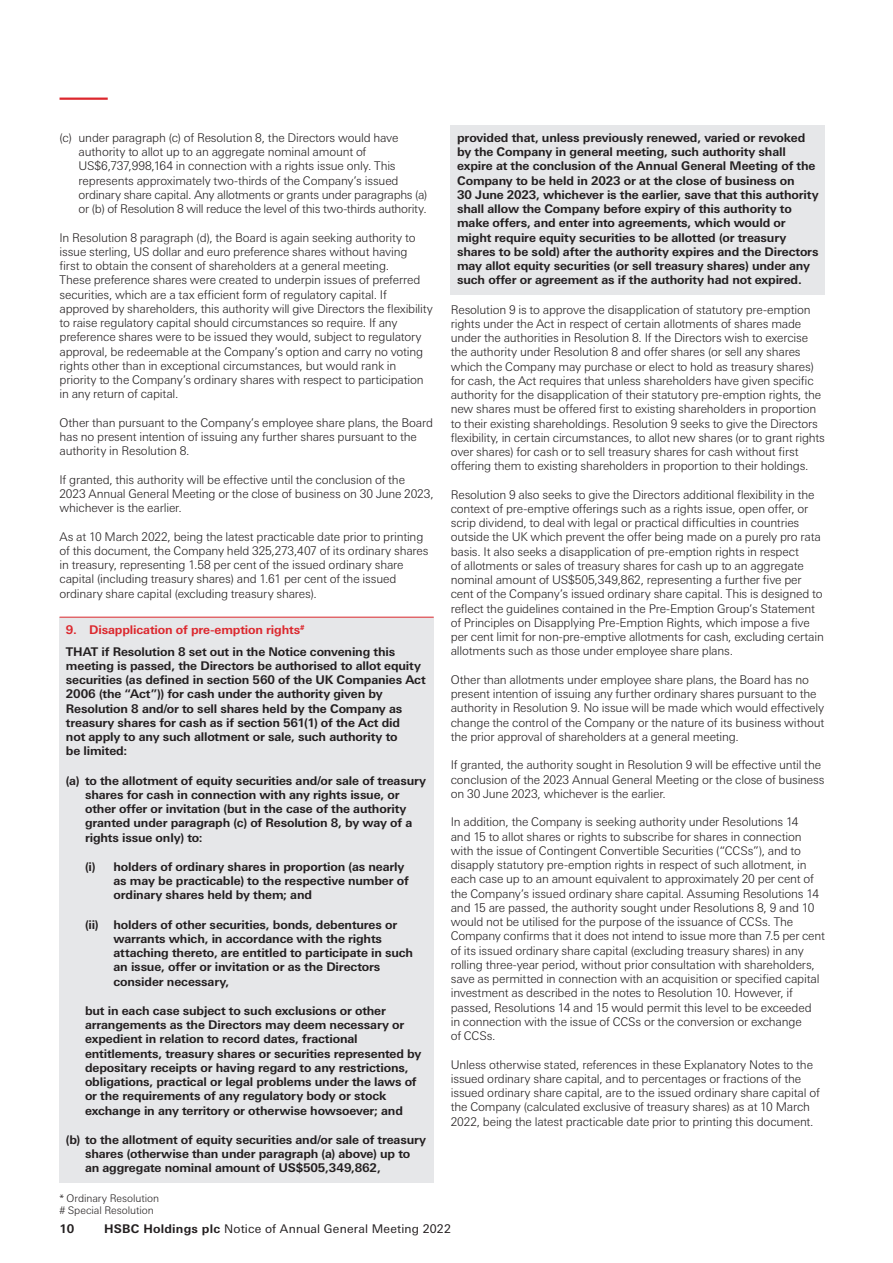
<style>
.page{position:relative;width:893px;height:1263px;background:#fff}
.page>*{position:absolute;margin:0;border:0;box-sizing:border-box;transform-origin:0 0}
.t1{font:300 12px/14.2px "Univers Nextfor HSBC";letter-spacing:-.015em;color:#231f20}
.t2{font:700 12px/14.2px "Univers Nextfor HSBC";letter-spacing:-.01em;color:#231f20}
.t3{font:12px "Univers Nextfor HSBC";letter-spacing:.015em;color:#231f20}
.t4{font:300 10.5px/12px "Univers Nextfor HSBC";letter-spacing:-.005em;color:#231f20}
.s1{color:#dc272d}
.s2{font-weight:700}
</style>
<div class="page">
<div style="left:60px;top:617px;width:374px;height:27px;background:#e6e7e9"></div>
<hr style="left:60px;top:617px;width:374px;height:1px;background:#dc272d">
<div style="left:60px;top:631px;width:374px;height:135px;background:#e6e7e9"></div>
<div style="left:60px;top:760px;width:374px;height:92px;background:#e6e7e9"></div>
<div style="left:60px;top:847px;width:374px;height:63px;background:#e6e7e9"></div>
<div style="left:60px;top:904px;width:374px;height:92px;background:#e6e7e9"></div>
<div style="left:60px;top:991px;width:374px;height:134px;background:#e6e7e9"></div>
<div style="left:60px;top:1120px;width:374px;height:63px;background:#e6e7e9"></div>
<div style="left:451px;top:125px;width:374px;height:170px;background:#e6e7e9"></div>
<hr style="left:60px;top:98px;width:48px;height:2px;background:#dc272d">
<p class="t1" style="left:79px;top:130px;width:350px;text-indent:-19px">(c) under paragraph (c) of Resolution 8, the Directors would have authority to allot up to an aggregate nominal amount of US$6,737,998,164 in connection with a rights issue only. This represents approximately two-thirds of the Company’s issued ordinary share capital. Any allotments or grants under paragraphs (a) or (b) of Resolution 8 will reduce the level of this two-thirds authority.</p>
<p class="t1" style="left:60px;top:230px;width:375px">In Resolution 8 paragraph (d), the Board is again seeking authority to issue sterling, US dollar and euro preference shares without having<br>first to obtain the consent of shareholders at a general meeting.<br>These preference shares were created to underpin issues of preferred securities, which are a tax efficient form of regulatory capital. If approved by shareholders, this authority will give Directors the flexibility to raise regulatory capital should circumstances so require. If any preference shares were to be issued they would, subject to regulatory approval, be redeemable at the Company’s option and carry no voting rights other than in exceptional circumstances, but would rank in priority to the Company’s ordinary shares with respect to participation in any return of capital.</p>
<p class="t1" style="left:60px;top:415px;width:375px">Other than pursuant to the Company’s employee share plans, the Board has no present intention of issuing any further shares pursuant to the authority in Resolution 8.</p>
<p class="t1" style="left:60px;top:472px;width:376px">If granted, this authority will be effective until the conclusion of the<br>2023 Annual General Meeting or the close of business on 30 June 2023, whichever is the earlier.</p>
<p class="t1" style="left:60px;top:529px;width:370px">As at 10 March 2022, being the latest practicable date prior to printing of this document, the Company held 325,273,407 of its ordinary shares in treasury, representing 1.58 per cent of the issued ordinary share capital (including treasury shares) and 1.61 per cent of the issued ordinary share capital (excluding treasury shares).</p>
<p class="t2" style="left:66px;top:618px;width:331px;line-height:21.9px"><span class="s1">9. Disapplication of pre-emption rights</span><sup>#<br></sup>THAT if Resolution 8 set out in the Notice convening this</p>
<p class="t2" style="left:66px;top:658px;width:361px">meeting is passed, the Directors be authorised to allot equity securities (as defined in section 560 of the UK Companies Act 2006 (the “Act”)) for cash under the authority given by Resolution 8 and/or to sell shares held by the Company as treasury shares for cash as if section 561(1) of the Act did<br>not apply to any such allotment or sale, such authority to<br>be limited:</p>
<p class="t2" style="left:85px;top:772px;width:343px;text-indent:-19px">(a) to the allotment of equity securities and/or sale of treasury shares for cash in connection with any rights issue, or other offer or invitation (but in the case of the authority granted under paragraph (c) of Resolution 8, by way of a rights issue only) to:</p>
<p class="t2" style="left:114px;top:859px;width:297px;text-indent:-28px">(i) holders of ordinary shares in proportion (as nearly as may be practicable) to the respective number of ordinary shares held by them; and</p>
<p class="t2" style="left:114px;top:916px;width:301px;text-indent:-28px">(ii) holders of other securities, bonds, debentures or warrants which, in accordance with the rights attaching thereto, are entitled to participate in such an issue, offer or invitation or as the Directors consider necessary,</p>
<p class="t2" style="left:85px;top:1003px;width:338px">but in each case subject to such exclusions or other arrangements as the Directors may deem necessary or expedient in relation to record dates, fractional entitlements, treasury shares or securities represented by depositary receipts or having regard to any restrictions, obligations, practical or legal problems under the laws of or the requirements of any regulatory body or stock exchange in any territory or otherwise howsoever; and</p>
<p class="t2" style="left:85px;top:1132px;width:343px;text-indent:-19px">(b) to the allotment of equity securities and/or sale of treasury shares (otherwise than under paragraph (a) above) up to an aggregate nominal amount of US$505,349,862,</p>
<p class="t2" style="left:457px;top:130px;width:363px">provided that, unless previously renewed, varied or revoked by the Company in general meeting, such authority shall expire at the conclusion of the Annual General Meeting of the Company to be held in 2023 or at the close of business on<br>30 June 2023, whichever is the earlier, save that this authority shall allow the Company before expiry of this authority to make offers, and enter into agreements, which would or might require equity securities to be allotted (or treasury shares to be sold) after the authority expires and the Directors may allot equity securities (or sell treasury shares) under any such offer or agreement as if the authority had not expired.</p>
<p class="t1" style="left:451px;top:302px;width:376px">Resolution 9 is to approve the disapplication of statutory pre-emption rights under the Act in respect of certain allotments of shares made under the authorities in Resolution 8. If the Directors wish to exercise the authority under Resolution 8 and offer shares (or sell any shares which the Company may purchase or elect to hold as treasury shares) for cash, the Act requires that unless shareholders have given specific authority for the disapplication of their statutory pre-emption rights, the new shares must be offered first to existing shareholders in proportion to their existing shareholdings. Resolution 9 seeks to give the Directors flexibility, in certain circumstances, to allot new shares (or to grant rights over shares) for cash or to sell treasury shares for cash without first offering them to existing shareholders in proportion to their holdings.</p>
<p class="t1" style="left:451px;top:487px;width:375px">Resolution 9 also seeks to give the Directors additional flexibility in the context of pre-emptive offerings such as a rights issue, open offer, or scrip dividend, to deal with legal or practical difficulties in countries outside the UK which prevent the offer being made on a purely pro rata basis. It also seeks a disapplication of pre-emption rights in respect<br>of allotments or sales of treasury shares for cash up to an aggregate nominal amount of US$505,349,862, representing a further five per cent of the Company’s issued ordinary share capital. This is designed to reflect the guidelines contained in the Pre-Emption Group’s Statement of Principles on Disapplying Pre-Emption Rights, which impose a five per cent limit for non-pre-emptive allotments for cash, excluding certain allotments such as those under employee share plans.</p>
<p class="t1" style="left:451px;top:672px;width:375px">Other than allotments under employee share plans, the Board has no present intention of issuing any further ordinary shares pursuant to the authority in Resolution 9. No issue will be made which would effectively change the control of the Company or the nature of its business without the prior approval of shareholders at a general meeting.</p>
<p class="t1" style="left:451px;top:758px;width:375px">If granted, the authority sought in Resolution 9 will be effective until the conclusion of the 2023 Annual General Meeting or the close of business on 30 June 2023, whichever is the earlier.</p>
<p class="t1" style="left:451px;top:815px;width:376px">In addition, the Company is seeking authority under Resolutions 14<br>and 15 to allot shares or rights to subscribe for shares in connection with the issue of Contingent Convertible Securities (“CCSs”), and to disapply statutory pre-emption rights in respect of such allotment, in each case up to an amount equivalent to approximately 20 per cent of the Company’s issued ordinary share capital. Assuming Resolutions 14 and 15 are passed, the authority sought under Resolutions 8, 9 and 10 would not be utilised for the purpose of the issuance of CCSs. The Company confirms that it does not intend to issue more than 7.5 per cent of its issued ordinary share capital (excluding treasury shares) in any rolling three-year period, without prior consultation with shareholders, save as permitted in connection with an acquisition or specified capital investment as described in the notes to Resolution 10. However, if passed, Resolutions 14 and 15 would permit this level to be exceeded<br>in connection with the issue of CCSs or the conversion or exchange<br>of CCSs.</p>
<p class="t1" style="left:451px;top:1057px;width:371px">Unless otherwise stated, references in these Explanatory Notes to the issued ordinary share capital, and to percentages or fractions of the issued ordinary share capital, are to the issued ordinary share capital of the Company (calculated exclusive of treasury shares) as at 10 March 2022, being the latest practicable date prior to printing this document.</p>
<p class="t4" style="left:60px;top:1192px;width:101px">* Ordinary Resolution # Special Resolution</p>
<p class="t2" style="left:60px;top:1221px;width:16px">10</p>
<p class="t3" style="left:104px;top:1222px;width:348px"><span class="s2">HSBC Holdings plc</span> Notice of Annual General Meeting 2022</p>
</div>
